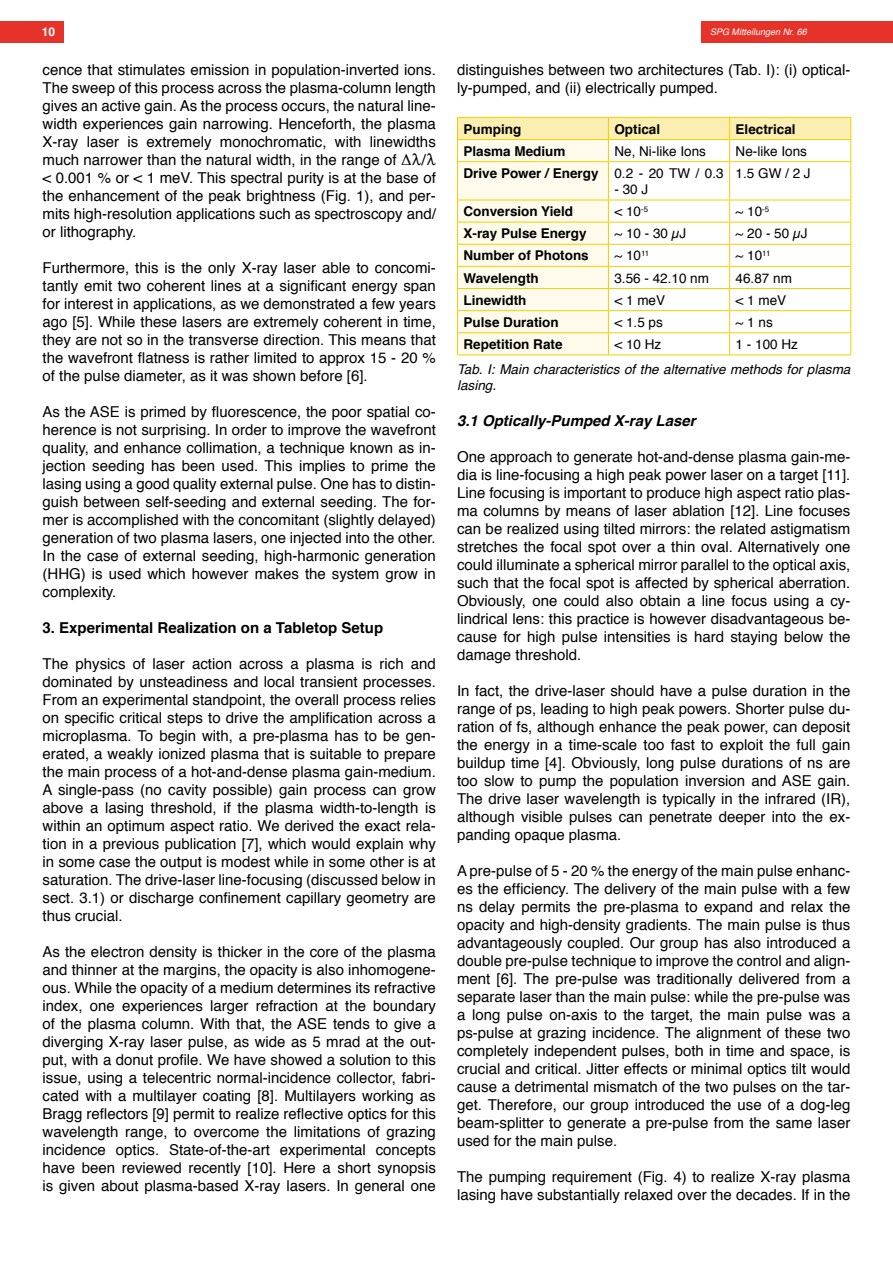
<style>
.page{position:relative;width:893px;height:1263px;background:#fff}
.page>*{position:absolute;margin:0;border:0;box-sizing:border-box;transform-origin:0 0}
.t1{font:15px/18px "Helvetica";color:#000;text-align:justify}
.t2{font:700 15px "Helvetica";color:#000}
.t3{font:italic 700 15px "Helvetica";color:#000}
.t4{font:700 13.5px "Helvetica";color:#000}
.t5{font:13.5px "Helvetica";color:#000}
.t6{font:italic 13.5px/16.2px "Helvetica";color:#000}
.t7{font:700 12px "Helvetica";color:#fff}
.t8{font:italic 9px "Helvetica";color:#fff}
.s1{font-family:"MM Greek"}
.s2{font-weight:400}
</style>
<div class="page">
<div style="left:702px;top:21px;width:191px;height:22px;background:#e63329"></div>
<div style="left:0;top:21px;width:64px;height:22px;background:#e63329"></div>
<svg style="left:457px;top:117px;width:394px;height:237px"></svg>
<hr style="left:457px;top:354px;width:151px;height:1px;background:#f4cf00">
<hr style="left:608px;top:354px;width:122px;height:1px;background:#f4cf00">
<hr style="left:730px;top:354px;width:121px;height:1px;background:#f4cf00">
<p class="t7" style="left:42px;top:22px;width:15px">10</p>
<p class="t8" style="left:710px;top:25px;width:98px">SPG Mitteilungen Nr. 66</p>
<p class="t1" style="left:43px;top:61px;width:395px">cence that stimulates emission in population-inverted ions.<br>The sweep of this process across the plasma-column length gives an active gain. As the process occurs, the natural line&shy;width experiences gain narrowing. Henceforth, the plasma X-ray laser is extremely monochromatic, with linewidths much narrower than the natural width, in the range of <span class="s1">Dm/m </span>&lt; 0.001 % or &lt; 1 meV. This spectral purity is at the base of the enhancement of the peak brightness (Fig. 1), and per&shy;mits high-resolution applications such as spectroscopy and/ or lithography.</p>
<p class="t1" style="left:43px;top:259px;width:395px">Furthermore, this is the only X-ray laser able to concomi&shy;tantly emit two coherent lines at a significant energy span for interest in applications, as we demonstrated a few years ago [5]. While these lasers are extremely coherent in time, they are not so in the transverse direction. This means that the wavefront flatness is rather limited to approx 15 - 20 % of the pulse diameter, as it was shown before [6].</p>
<p class="t1" style="left:43px;top:403px;width:395px">As the ASE is primed by fluorescence, the poor spatial co&shy;herence is not surprising. In order to improve the wavefront quality, and enhance collimation, a technique known as in&shy;jection seeding has been used. This implies to prime the lasing using a good quality external pulse. One has to distin&shy;guish between self-seeding and external seeding. The for&shy;mer is accomplished with the concomitant (slightly delayed) generation of two plasma lasers, one injected into the other.<br>In the case of external seeding, high-harmonic generation (HHG) is used which however makes the system grow in complexity.</p>
<p class="t2" style="left:43px;top:616px;width:342px">3. Experimental Realization on a Tabletop Setup</p>
<p class="t1" style="left:43px;top:655px;width:395px">The physics of laser action across a plasma is rich and dominated by unsteadiness and local transient processes.<br>From an experimental standpoint, the overall process relies on specific critical steps to drive the amplification across a microplasma. To begin with, a pre-plasma has to be gen&shy;erated, a weakly ionized plasma that is suitable to prepare the main process of a hot-and-dense plasma gain-medium.<br>A single-pass (no cavity possible) gain process can grow above a lasing threshold, if the plasma width-to-length is within an optimum aspect ratio. We derived the exact rela&shy;tion in a previous publication [7], which would explain why in some case the output is modest while in some other is at saturation. The drive-laser line-focusing (discussed below in sect. 3.1) or discharge confinement capillary geometry are thus crucial.</p>
<p class="t1" style="left:43px;top:943px;width:395px">As the electron density is thicker in the core of the plasma and thinner at the margins, the opacity is also inhomogene&shy;ous. While the opacity of a medium determines its refractive index, one experiences larger refraction at the boundary of the plasma column. With that, the ASE tends to give a diverging X-ray laser pulse, as wide as 5 mrad at the out&shy;put, with a donut profile. We have showed a solution to this issue, using a telecentric normal-incidence collector, fabri&shy;cated with a multilayer coating [8]. Multilayers working as Bragg reflectors [9] permit to realize reflective optics for this wavelength range, to overcome the limitations of grazing incidence optics. State-of-the-art experimental concepts have been reviewed recently [10]. Here a short synopsis is given about plasma-based X-ray lasers. In general one</p>
<p class="t1" style="left:457px;top:61px;width:395px">distinguishes between two architectures (Tab. I): (i) optical&shy;ly-pumped, and (ii) electrically pumped.</p>
<p class="t4" style="left:463px;top:118px;width:59px">Pumping</p>
<p class="t4" style="left:614px;top:118px;width:47px">Optical</p>
<p class="t4" style="left:736px;top:118px;width:62px">Electrical</p>
<p class="t4" style="left:463px;top:140px;width:104px">Plasma Medium</p>
<p class="t5" style="left:614px;top:141px;width:93px">Ne, Ni-like Ions</p>
<p class="t5" style="left:736px;top:141px;width:73px">Ne-like Ions</p>
<p class="t4" style="left:463px;top:162px;width:262px">Drive Power / Energy <span class="s2">0.2 - 20 TW / 0.3</span></p>
<p class="t5" style="left:614px;top:179px;width:35px">- 30 J</p>
<p class="t5" style="left:736px;top:163px;width:77px">1.5 GW / 2 J</p>
<p class="t4" style="left:463px;top:200px;width:111px">Conversion Yield</p>
<p class="t5" style="left:614px;top:201px;width:35px">&lt; 10<sup>-5</sup></p>
<p class="t5" style="left:736px;top:201px;width:35px">~ 10<sup>-5</sup></p>
<p class="t4" style="left:463px;top:223px;width:125px">X-ray Pulse Energy</p>
<p class="t5" style="left:614px;top:223px;width:73px">~ 10 - 30 µJ</p>
<p class="t5" style="left:736px;top:223px;width:73px">~ 20 - 50 µJ</p>
<p class="t4" style="left:463px;top:245px;width:127px">Number of Photons</p>
<p class="t5" style="left:614px;top:245px;width:36px">~ 10<sup>11</sup></p>
<p class="t5" style="left:736px;top:245px;width:36px">~ 10<sup>11</sup></p>
<p class="t4" style="left:463px;top:267px;width:77px">Wavelength</p>
<p class="t5" style="left:614px;top:267px;width:96px">3.56 - 42.10 nm</p>
<p class="t5" style="left:736px;top:267px;width:58px">46.87 nm</p>
<p class="t4" style="left:463px;top:289px;width:65px">Linewidth</p>
<p class="t5" style="left:614px;top:289px;width:52px">&lt; 1 meV</p>
<p class="t5" style="left:736px;top:289px;width:52px">&lt; 1 meV</p>
<p class="t4" style="left:463px;top:311px;width:97px">Pulse Duration</p>
<p class="t5" style="left:614px;top:312px;width:50px">&lt; 1.5 ps</p>
<p class="t5" style="left:736px;top:312px;width:39px">~ 1 ns</p>
<p class="t4" style="left:463px;top:333px;width:101px">Repetition Rate</p>
<p class="t5" style="left:614px;top:334px;width:48px">&lt; 10 Hz</p>
<p class="t5" style="left:736px;top:334px;width:64px">1 - 100 Hz</p>
<p class="t6" style="left:457px;top:361px;width:395px">Tab. I: Main characteristics of the alternative methods for plasma lasing.</p>
<p class="t3" style="left:457px;top:409px;width:240px">3.1 Optically-Pumped X-ray Laser</p>
<p class="t1" style="left:457px;top:448px;width:395px">One approach to generate hot-and-dense plasma gain-me&shy;dia is line-focusing a high peak power laser on a target [11].<br>Line focusing is important to produce high aspect ratio plas&shy;ma columns by means of laser ablation [12]. Line focuses can be realized using tilted mirrors: the related astigmatism stretches the focal spot over a thin oval. Alternatively one could illuminate a spherical mirror parallel to the optical axis, such that the focal spot is affected by spherical aberration.<br>Obviously, one could also obtain a line focus using a cy&shy;lindrical lens: this practice is however disadvantageous be&shy;cause for high pulse intensities is hard staying below the damage threshold.</p>
<p class="t1" style="left:457px;top:682px;width:395px">In fact, the drive-laser should have a pulse duration in the range of ps, leading to high peak powers. Shorter pulse du&shy;ration of fs, although enhance the peak power, can deposit the energy in a time-scale too fast to exploit the full gain buildup time [4]. Obviously, long pulse durations of ns are too slow to pump the population inversion and ASE gain.<br>The drive laser wavelength is typically in the infrared (IR), although visible pulses can penetrate deeper into the ex&shy;panding opaque plasma.</p>
<p class="t1" style="left:457px;top:862px;width:395px">A pre-pulse of 5 - 20 % the energy of the main pulse enhanc&shy;es the efficiency. The delivery of the main pulse with a few ns delay permits the pre-plasma to expand and relax the opacity and high-density gradients. The main pulse is thus advantageously coupled. Our group has also introduced a double pre-pulse technique to improve the control and align&shy;ment [6]. The pre-pulse was traditionally delivered from a separate laser than the main pulse: while the pre-pulse was a long pulse on-axis to the target, the main pulse was a ps-pulse at grazing incidence. The alignment of these two completely independent pulses, both in time and space, is crucial and critical. Jitter effects or minimal optics tilt would cause a detrimental mismatch of the two pulses on the tar&shy;get. Therefore, our group introduced the use of a dog-leg beam-splitter to generate a pre-pulse from the same laser used for the main pulse.</p>
<p class="t1" style="left:457px;top:1168px;width:395px">The pumping requirement (Fig. 4) to realize X-ray plasma lasing have substantially relaxed over the decades. If in the</p>
</div>
